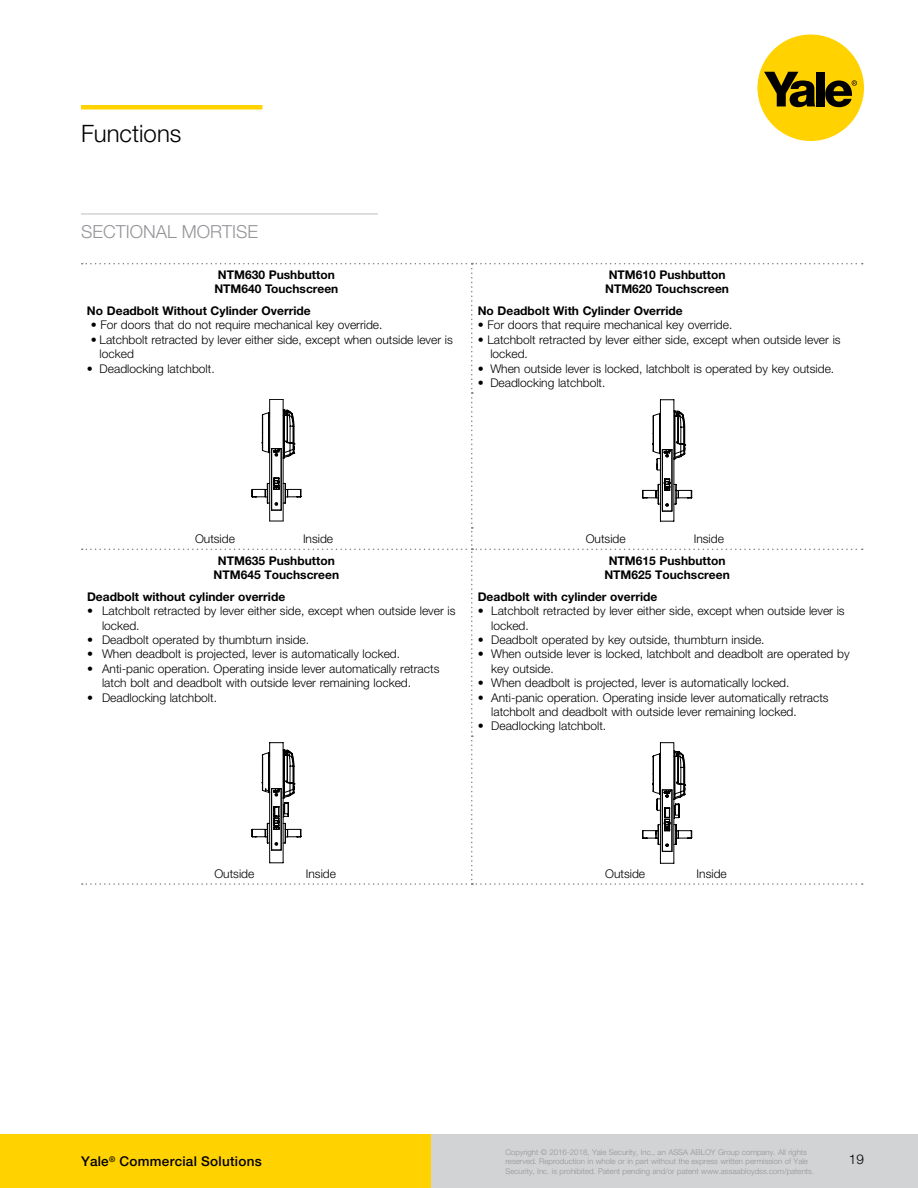
<style>
.page{position:relative;width:918px;height:1188px;background:#fff}
.page>*{position:absolute;margin:0;border:0;box-sizing:border-box;transform-origin:0 0}
.t1{font:300 24px "Helvetica Neue";color:#000}
.t2{font:300 18px "Helvetica Neue";color:#939598}
.t3{font:500 13.5px "Helvetica Neue";letter-spacing:.02em;color:#000}
.t4{font:300 13.5px "Helvetica Neue";color:#000}
.t5{font:300 12px/14.4px "Helvetica Neue";color:#000}
.t6{font:700 12px/14.4px "Helvetica Neue";color:#000}
.t7{font:300 7.8px/9.4px "Helvetica Neue";color:#939598}
</style>
<div class="page">
<div style="left:0;top:1134px;width:918px;height:54px;background:#d1d3d4"></div>
<div style="left:0;top:1134px;width:430px;height:54px;background:#ffd200"></div>
<div style="left:758px;top:35px;width:106px;height:106px;background:#ffd200;border-radius:50%"></div>
<svg style="left:764px;top:72px;width:51px;height:35px"></svg>
<div style="left:816px;top:72px;width:8px;height:34px;background:#000"></div>
<svg style="left:825px;top:80px;width:32px;height:27px"></svg>
<div style="left:81px;top:105px;width:181px;height:5px;background:#ffd200"></div>
<hr style="left:81px;top:213px;width:297px;height:2px;background:#d1d3d4">
<svg style="left:82px;top:263px;width:781px;height:622px"></svg>
<h1 class="t1" style="left:81px;top:119px;width:102px">Functions</h1>
<h2 class="t2" style="left:81px;top:221px;width:113px">SECTIONAL mortise</h2>
<p class="t6" style="left:214px;top:267px;width:125px">NTM630 Pushbutton<br>NTM640 Touchscreen</p>
<p class="t6" style="left:87px;top:303px;width:225px">No Deadbolt Without Cylinder Override</p>
<p class="t5" style="left:91px;top:318px;width:293px">• For doors that do not require mechanical key override.</p>
<p class="t5" style="left:100px;top:332px;width:355px;text-indent:-9px">• Latchbolt retracted by lever either side, except when outside lever is locked</p>
<p class="t5" style="left:87px;top:361px;width:129px">• Deadlocking latchbolt.</p>
<p class="t6" style="left:605px;top:267px;width:125px">NTM610 Pushbutton<br>NTM620 Touchscreen</p>
<p class="t6" style="left:478px;top:303px;width:207px">No Deadbolt With Cylinder Override</p>
<p class="t5" style="left:478px;top:318px;width:256px">• For doors that require mechanical key override.</p>
<p class="t5" style="left:490px;top:332px;width:352px;text-indent:-13px">• Latchbolt retracted by lever either side, except when outside lever is locked.</p>
<p class="t5" style="left:478px;top:361px;width:358px">• When outside lever is locked, latchbolt is operated by key outside.</p>
<p class="t5" style="left:478px;top:375px;width:129px">• Deadlocking latchbolt.</p>
<p class="t5" style="left:195px;top:532px;width:41px">Outside</p>
<p class="t5" style="left:303px;top:532px;width:32px">Inside</p>
<p class="t5" style="left:586px;top:532px;width:41px">Outside</p>
<p class="t5" style="left:694px;top:532px;width:32px">Inside</p>
<p class="t6" style="left:214px;top:553px;width:127px;text-align:center">NTM635 Pushbutton<br>NTM645 Touchscreen</p>
<p class="t6" style="left:87px;top:589px;width:200px">Deadbolt without cylinder override</p>
<p class="t5" style="left:102px;top:603px;width:355px;text-indent:-15px">• Latchbolt retracted by lever either side, except when outside lever is locked.</p>
<p class="t5" style="left:87px;top:632px;width:224px">• Deadbolt operated by thumbturn inside.</p>
<p class="t5" style="left:87px;top:647px;width:315px">• When deadbolt is projected, lever is automatically locked.</p>
<p class="t5" style="left:102px;top:661px;width:339px;text-indent:-15px">• Anti-panic operation. Operating inside lever automatically retracts latch bolt and deadbolt with outside lever remaining locked.</p>
<p class="t5" style="left:87px;top:690px;width:132px">• Deadlocking latchbolt.</p>
<p class="t6" style="left:604px;top:553px;width:127px;text-align:center">NTM615 Pushbutton<br>NTM625 Touchscreen</p>
<p class="t6" style="left:478px;top:589px;width:181px">Deadbolt with cylinder override</p>
<p class="t5" style="left:491px;top:603px;width:355px;text-indent:-14px">• Latchbolt retracted by lever either side, except when outside lever is locked.</p>
<p class="t5" style="left:478px;top:632px;width:288px">• Deadbolt operated by key outside, thumbturn inside.</p>
<p class="t5" style="left:491px;top:647px;width:360px;text-indent:-14px">• When outside lever is locked, latchbolt and deadbolt are operated by key outside.</p>
<p class="t5" style="left:478px;top:675px;width:313px">• When deadbolt is projected, lever is automatically locked.</p>
<p class="t5" style="left:491px;top:690px;width:339px;text-indent:-14px">• Anti-panic operation. Operating inside lever automatically retracts latchbolt and deadbolt with outside lever remaining locked.</p>
<p class="t5" style="left:478px;top:719px;width:130px">• Deadlocking latchbolt.</p>
<p class="t5" style="left:214px;top:866px;width:41px">Outside</p>
<p class="t5" style="left:306px;top:866px;width:32px">Inside</p>
<p class="t5" style="left:605px;top:866px;width:41px">Outside</p>
<p class="t5" style="left:697px;top:866px;width:32px">Inside</p>
<p class="t7" style="left:505px;top:1147px;width:310px">Copyright © 2016-2018, Yale Security, Inc., an ASSA ABLOY Group company. All rights reserved. Reproduction in whole or in part without the express written permission of Yale<br>Security, Inc. is prohibited. Patent pending and/or patent www.assaabloydss.com/patents.</p>
<p class="t3" style="left:81px;top:1153px;width:182px">Yale<sup>®</sup> Commercial Solutions</p>
<p class="t4" style="left:849px;top:1151px;width:17px">19</p>
</div>
